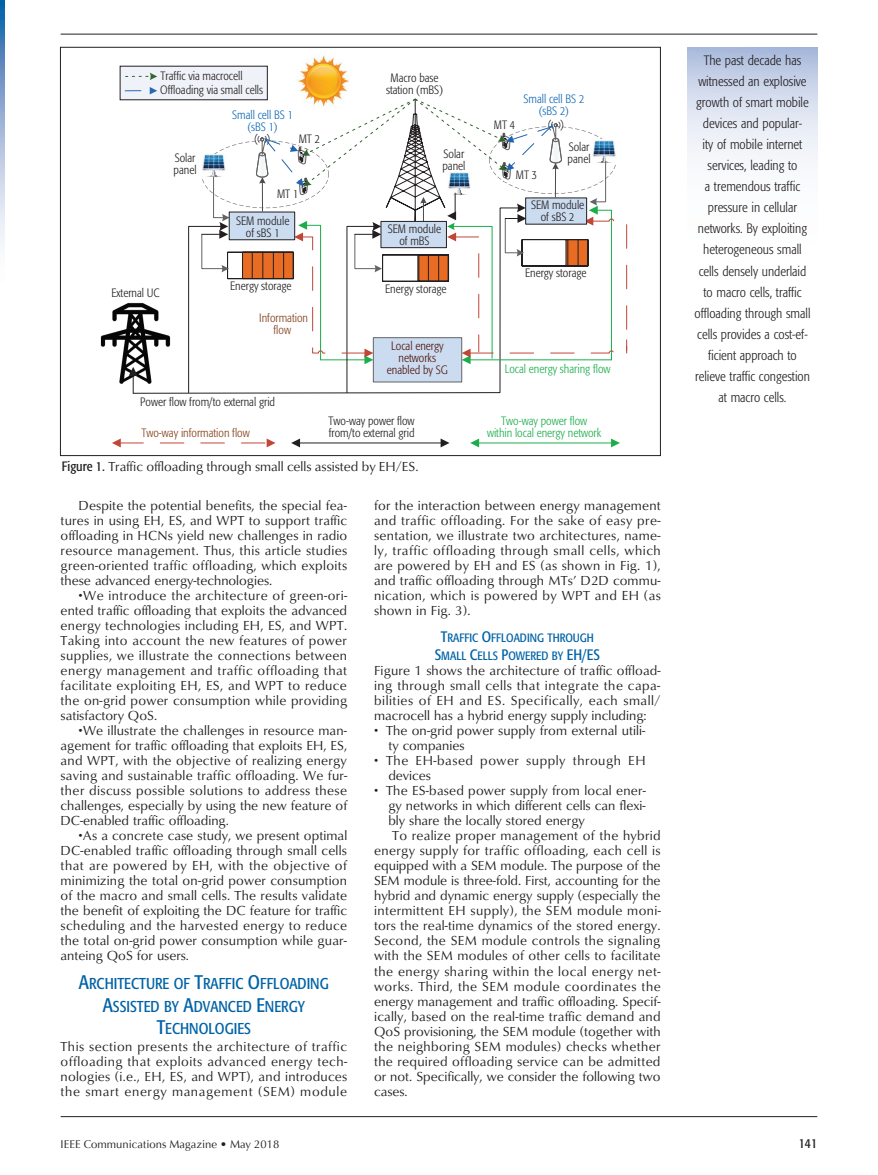
<style>
.page{position:relative;width:878px;height:1175px;background:#fff}
.page>*{position:absolute;margin:0;border:0;box-sizing:border-box;transform-origin:0 0}
.t1{font:15.6px/22.5px "Formata Condensed SC800";color:#0163a7;text-align:center}
.t2{font:13.5px/15px "Classico URW";letter-spacing:.015em;color:#231f20;text-align:justify}
.t3{font:300 condensed 13.5px/21px "Formata";color:#231f20;text-align:center}
.t4{font:13.5px/15px "Classico URW";letter-spacing:.035em;color:#231f20}
.t5{font:13.5px "Formata Condensed SC800";color:#231f20}
.t6{font:300 condensed 12px/12px "Formata";color:#231f20}
.t7{font:300 condensed 12px/12px "Formata";color:#1cae4b;text-align:center}
.t8{font:12px/18px "Formata Condensed SC800";color:#0163a7;text-align:center}
.t9{font:300 condensed 12px/12px "Formata";color:#83421c;text-align:center}
.t10{font:300 condensed 12px/12px "Formata";color:#116ab5;text-align:center}
.t11{font:300 condensed 12px/12px "Formata";color:#50150f;text-align:center}
.t12{font:11.25px "Optima";color:#231f20}
.s1{font-family:"Formata";font-stretch:condensed}
.s2{font-size:19.5px}
.s3{font-size:15px}
</style>
<div class="page">
<hr style="left:61px;top:34px;width:756px;height:1px;background:#231f20">
<hr style="left:61px;top:1115px;width:756px;height:1px;background:#231f20">
<svg style="left:0;top:0;width:4px;height:246px"></svg>
<svg style="left:687px;top:47px;width:130px;height:115px"></svg>
<img style="left:100px;top:302px;width:32px;height:82px">
<img style="left:297px;top:55px;width:52px;height:43px">
<svg style="left:132px;top:302px;width:368px;height:92px"></svg>
<svg style="left:129px;top:367px;width:9px;height:26px"></svg>
<svg style="left:112px;top:438px;width:163px;height:9px"></svg>
<hr style="left:299px;top:442px;width:142px;height:1px;background:#231f20">
<svg style="left:291px;top:438px;width:9px;height:9px"></svg>
<svg style="left:440px;top:438px;width:9px;height:9px"></svg>
<hr style="left:478px;top:442px;width:134px;height:1px;background:#1cae4b">
<svg style="left:610px;top:438px;width:9px;height:9px"></svg>
<svg style="left:470px;top:438px;width:9px;height:9px"></svg>
<svg style="left:188px;top:98px;width:428px;height:295px"></svg>
<div style="left:120px;top:66px;width:147px;height:34px;background:#eff2f8"></div>
<svg style="left:124px;top:87px;width:33px;height:7px"></svg>
<svg style="left:125px;top:73px;width:32px;height:7px"></svg>
<div style="left:525px;top:197px;width:61px;height:27px;background:#ccdcf0"></div>
<div style="left:380px;top:221px;width:66px;height:27px;background:#ccdcf0;border:1px solid #231f20"></div>
<div style="left:229px;top:211px;width:66px;height:29px;background:#ccdcf0;border:1px solid #231f20"></div>
<p class="t6" style="left:160px;top:70px;width:83px">Traffic via macrocell</p>
<p class="t6" style="left:386px;top:72px;width:58px;text-align:center">Macro base station (mBS)</p>
<p class="t6" style="left:160px;top:84px;width:104px">Offloading via small cells</p>
<p class="t10" style="left:523px;top:93px;width:62px">Small cell BS 2 (sBS 2)</p>
<p class="t10" style="left:232px;top:109px;width:62px">Small cell BS 1 (sBS 1)</p>
<p class="t6" style="left:493px;top:118px;width:23px">MT 4</p>
<p class="t6" style="left:298px;top:133px;width:23px">MT 2</p>
<p class="t6" style="left:173px;top:152px;width:24px">Solar panel</p>
<p class="t6" style="left:442px;top:148px;width:24px">Solar panel</p>
<p class="t6" style="left:567px;top:141px;width:24px">Solar panel</p>
<p class="t6" style="left:515px;top:169px;width:23px">MT 3</p>
<p class="t6" style="left:111px;top:287px;width:49px">External UC</p>
<p class="t6" style="left:277px;top:187px;width:23px">MT 1</p>
<p class="t6" style="left:236px;top:215px;width:55px;text-align:center">SEM module of sBS 1</p>
<p class="t6" style="left:387px;top:223px;width:55px;text-align:center">SEM module of mBS</p>
<p class="t6" style="left:230px;top:280px;width:63px">Energy storage</p>
<p class="t6" style="left:385px;top:282px;width:63px">Energy storage</p>
<p class="t9" style="left:259px;top:312px;width:50px">Information flow</p>
<p class="t11" style="left:386px;top:340px;width:62px">Local energy networks enabled by SG</p>
<p class="t6" style="left:140px;top:396px;width:136px">Power flow from/to external grid</p>
<p class="t6" style="left:530px;top:199px;width:55px;text-align:center">SEM module of sBS 2</p>
<p class="t6" style="left:525px;top:267px;width:63px">Energy storage</p>
<p class="t7" style="left:504px;top:363px;width:107px">Local energy sharing flow</p>
<p class="t9" style="left:141px;top:427px;width:110px">Two-way information flow</p>
<p class="t6" style="left:328px;top:415px;width:87px">Two-way power flow from/to external grid</p>
<p class="t7" style="left:487px;top:415px;width:116px">Two-way power flow<br>within local energy network</p>
<p class="t2" style="left:62px;top:458px;width:358px"><span class="s1">Figure 1.</span> Traffic offloading through small cells assisted by EH/ES.</p>
<p class="t2" style="left:61px;top:497px;width:288px;text-indent:18px">Despite the potential benefits, the special fea&shy;tures in using EH, ES, and WPT to support traffic offloading in HCNs yield new challenges in radio resource management. Thus, this article studies green-oriented traffic offloading, which exploits these advanced energy-technologies.</p>
<p class="t2" style="left:61px;top:587px;width:288px;text-indent:18px">•We introduce the architecture of green-ori&shy;ented traffic offloading that exploits the advanced energy technologies including EH, ES, and WPT.<br>Taking into account the new features of power supplies, we illustrate the connections between energy management and traffic offloading that facilitate exploiting EH, ES, and WPT to reduce the on-grid power consumption while providing satisfactory QoS.</p>
<p class="t2" style="left:61px;top:722px;width:288px;text-indent:18px">•We illustrate the challenges in resource man&shy;agement for traffic offloading that exploits EH, ES, and WPT, with the objective of realizing energy saving and sustainable traffic offloading. We fur&shy;ther discuss possible solutions to address these challenges, especially by using the new feature of DC-enabled traffic offloading.</p>
<p class="t2" style="left:61px;top:827px;width:288px;text-indent:18px">•As a concrete case study, we present optimal DC-enabled traffic offloading through small cells that are powered by EH, with the objective of minimizing the total on-grid power consumption of the macro and small cells. The results validate the benefit of exploiting the DC feature for traffic scheduling and the harvested energy to reduce the total on-grid power consumption while guar&shy;anteing QoS for users.</p>
<p class="t1" style="left:79px;top:972px;width:251px"><span class="s2">A</span>RCHITECTURE OF <span class="s2">T</span>RAFFIC <span class="s2">O</span>FFLOADING<br><span class="s2">A</span>SSISTED BY <span class="s2">A</span>DVANCED <span class="s2">E</span>NERGY<br><span class="s2">T</span>ECHNOLOGIES</p>
<p class="t2" style="left:61px;top:1037px;width:288px">This section presents the architecture of traffic offloading that exploits advanced energy tech&shy;nologies (i.e., EH, ES, and WPT), and introduces the smart energy management (SEM) module</p>
<p class="t2" style="left:374px;top:497px;width:288px">for the interaction between energy management and traffic offloading. For the sake of easy pre&shy;sentation, we illustrate two architectures, name&shy;ly, traffic offloading through small cells, which are powered by EH and ES (as shown in Fig. 1), and traffic offloading through MTs’ D2D commu&shy;nication, which is powered by WPT and EH (as shown in Fig. 3).</p>
<p class="t8" style="left:434px;top:629px;width:161px"><span class="s3">T</span>RAFFIC <span class="s3">O</span>FFLOADING THROUGH<br><span class="s3">S</span>MALL <span class="s3">C</span>ELLS <span class="s3">P</span>OWERED BY <span class="s3">EH/ES</span></p>
<p class="t2" style="left:374px;top:662px;width:288px">Figure 1 shows the architecture of traffic offload&shy;ing through small cells that integrate the capa&shy;bilities of EH and ES. Specifically, each small/ macrocell has a hybrid energy supply including:</p>
<p class="t2" style="left:388px;top:722px;width:258px;text-indent:-14px">• The on-grid power supply from external utili&shy;ty companies</p>
<p class="t4" style="left:388px;top:752px;width:258px;text-indent:-14px">• The EH-based power supply through EH devices</p>
<p class="t2" style="left:374px;top:782px;width:273px">• The ES-based power supply from local ener-</p>
<p class="t2" style="left:388px;top:797px;width:259px">gy networks in which different cells can flexi-</p>
<p class="t2" style="left:388px;top:812px;width:198px">bly share the locally stored energy</p>
<p class="t2" style="left:392px;top:827px;width:270px">To realize proper management of the hybrid</p>
<p class="t2" style="left:374px;top:842px;width:288px">energy supply for traffic offloading, each cell is</p>
<p class="t2" style="left:374px;top:857px;width:288px">equipped with a SEM module. The purpose of the</p>
<p class="t2" style="left:374px;top:872px;width:288px">SEM module is three-fold. First, accounting for the</p>
<p class="t2" style="left:374px;top:887px;width:288px">hybrid and dynamic energy supply (especially the</p>
<p class="t2" style="left:374px;top:902px;width:288px">intermittent EH supply), the SEM module moni-</p>
<p class="t2" style="left:374px;top:917px;width:288px">tors the real-time dynamics of the stored energy.</p>
<p class="t2" style="left:374px;top:932px;width:287px">Second, the SEM module controls the signaling</p>
<p class="t2" style="left:374px;top:947px;width:288px">with the SEM modules of other cells to facilitate</p>
<p class="t4" style="left:374px;top:962px;width:288px">the energy sharing within the local energy net-</p>
<p class="t4" style="left:374px;top:977px;width:288px">works. Third, the SEM module coordinates the</p>
<p class="t2" style="left:374px;top:992px;width:288px">energy management and traffic offloading. Specif-</p>
<p class="t2" style="left:374px;top:1007px;width:288px">ically, based on the real-time traffic demand and</p>
<p class="t2" style="left:374px;top:1022px;width:288px">QoS provisioning, the SEM module (together with</p>
<p class="t2" style="left:374px;top:1037px;width:288px">the neighboring SEM modules) checks whether</p>
<p class="t2" style="left:374px;top:1052px;width:288px">the required offloading service can be admitted</p>
<p class="t2" style="left:374px;top:1067px;width:288px">or not. Specifically, we consider the following two</p>
<p class="t2" style="left:374px;top:1082px;width:35px">cases.</p>
<p class="t3" style="left:694px;top:50px;width:117px">The past decade has witnessed an explosive growth of smart mobile devices and popular-<br>ity of mobile internet services, leading to<br>a tremendous traffic pressure in cellular networks. By exploiting heterogeneous small cells densely underlaid to macro cells, traffic offloading through small cells provides a cost-ef&shy;ficient approach to relieve traffic congestion at macro cells.</p>
<p class="t12" style="left:61px;top:1137px;width:220px">IEEE Communications Magazine • May 2018</p>
<p class="t5" style="left:798px;top:1134px;width:20px">141</p>
</div>
